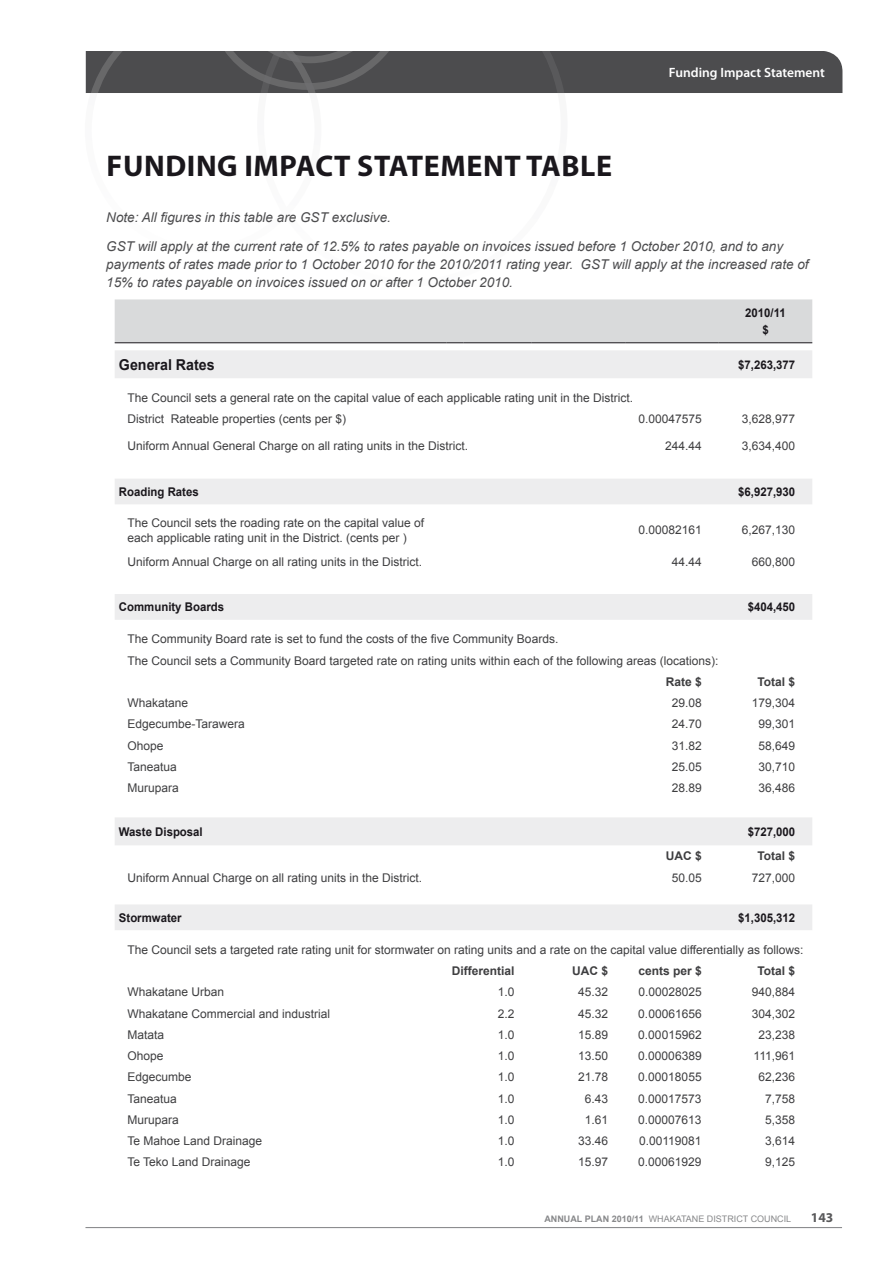
<style>
.page{position:relative;width:893px;height:1263px;background:#fff}
.page>*{position:absolute;margin:0;border:0;box-sizing:border-box;transform-origin:0 0}
.t1{font:700 30px "Myriad Pro";letter-spacing:.02em;color:#1a171c}
.t2{font:700 15px "Arial";color:#1a171c;scale:.95 1}
.t3{font:italic 13.5px/28.7px "Arial";color:#4c4c4e}
.t4{font:600 13.5px "Myriad Pro";color:#fff}
.t5{font:700 13.5px "Myriad Pro";color:#58585a}
.t6{font:12px/21.3px "Arial";color:#3e3e40}
.t7{font:700 12px/16.5px "Arial";color:#1a171c;text-align:center;scale:.95 1}
.t8{font:700 12px "Arial";color:#3e3e40}
.t9{font:9px "Arial";color:#87888a}
.s1{font-weight:700}
</style>
<div class="page">
<svg style="left:86px;top:51px;width:756px;height:42px;background:#4e4e50"></svg>
<hr style="left:85px;top:1227px;width:757px;height:1px;background:#87888a">
<svg style="left:115px;top:350px;width:697px;height:580px"></svg>
<div style="left:115px;top:299px;width:697px;height:44px;background:#d9dadb"></div>
<hr style="left:463px;top:342px;width:69px;height:1px;background:#1a171c">
<hr style="left:532px;top:342px;width:93px;height:1px;background:#1a171c">
<hr style="left:625px;top:342px;width:94px;height:1px;background:#1a171c">
<hr style="left:719px;top:342px;width:93px;height:1px;background:#1a171c">
<p class="t4" style="left:669px;top:64px;width:157px">Funding Impact Statement</p>
<h1 class="t1" style="left:107px;top:146px;width:507px">FUNDING IMPACT STATEMENT TABLE</h1>
<p class="t3" style="left:106px;top:204px;width:678px">Note: All figures in this table are GST exclusive.<br>GST will apply at the current rate of 12.5% to rates payable on invoices issued before 1 October 2010, and to any</p>
<p class="t3" style="left:106px;top:256px;width:704px;line-height:18px">payments of rates made prior to 1 October 2010 for the 2010/2011 rating year. GST will apply at the increased rate of<br>15% to rates payable on invoices issued on or after 1 October 2010.</p>
<p class="t7" style="left:745px;top:305px;width:44px">2010/11 $</p>
<p class="t2" style="left:119px;top:354px;width:102px">General Rates</p>
<p class="t7" style="left:738px;top:357px;width:62px">$7,263,377</p>
<p class="t6" style="left:127px;top:387px;width:507px">The Council sets a general rate on the capital value of each applicable rating unit in the District.<br>District Rateable properties (cents per $)</p>
<p class="t6" style="left:638px;top:408px;width:65px">0.00047575</p>
<p class="t6" style="left:742px;top:408px;width:55px">3,628,977</p>
<p class="t6" style="left:127px;top:435px;width:342px">U niform Annual General Charge on all rating units in the District.</p>
<p class="t6" style="left:665px;top:435px;width:38px">244.44</p>
<p class="t6" style="left:742px;top:435px;width:55px">3,634,400</p>
<p class="t7" style="left:119px;top:484px;width:86px">Roading Rates</p>
<p class="t7" style="left:738px;top:484px;width:62px">$6,927,930</p>
<p class="t6" style="left:127px;top:515px;width:298px;line-height:15px">The Council sets the roading rate on the capital value of each applicable rating unit in the District. (cents per )</p>
<p class="t6" style="left:638px;top:520px;width:65px">0.00082161</p>
<p class="t6" style="left:742px;top:520px;width:55px">6,267,130</p>
<p class="t6" style="left:127px;top:552px;width:296px">U niform Annual Charge on all rating units in the District.</p>
<p class="t6" style="left:672px;top:552px;width:32px">44.44</p>
<p class="t6" style="left:752px;top:552px;width:45px">660,800</p>
<p class="t7" style="left:119px;top:599px;width:112px">Community Boards</p>
<p class="t7" style="left:748px;top:599px;width:52px">$404,450</p>
<p class="t6" style="left:127px;top:628px;width:592px">The Community Board rate is set to fund the costs of the five Community Boards.<br>The Council sets a Community Board targeted rate on rating units within each of the following areas (locations):</p>
<p class="t8" style="left:666px;top:674px;width:38px">Rate $</p>
<p class="t8" style="left:757px;top:674px;width:39px">Total $</p>
<p class="t6" style="left:127px;top:692px;width:62px">Whakatane</p>
<p class="t6" style="left:672px;top:692px;width:32px">29.08</p>
<p class="t6" style="left:752px;top:692px;width:45px">179,304</p>
<p class="t6" style="left:127px;top:714px;width:119px">Edgecumbe-Tarawera</p>
<p class="t6" style="left:672px;top:714px;width:32px">24.70</p>
<p class="t6" style="left:759px;top:714px;width:38px">99,301</p>
<p class="t6" style="left:127px;top:735px;width:38px">Ohope</p>
<p class="t6" style="left:672px;top:735px;width:32px">31.82</p>
<p class="t6" style="left:759px;top:735px;width:38px">58,649</p>
<p class="t6" style="left:127px;top:756px;width:51px">Taneatua</p>
<p class="t6" style="left:672px;top:756px;width:32px">25.05</p>
<p class="t6" style="left:759px;top:756px;width:38px">30,710</p>
<p class="t6" style="left:127px;top:777px;width:53px">Murupara</p>
<p class="t6" style="left:672px;top:777px;width:32px">28.89</p>
<p class="t6" style="left:759px;top:777px;width:38px">36,486</p>
<p class="t7" style="left:119px;top:824px;width:90px">Waste Disposal</p>
<p class="t7" style="left:748px;top:824px;width:52px">$727,000</p>
<p class="t8" style="left:666px;top:848px;width:37px">UAC $</p>
<p class="t8" style="left:757px;top:848px;width:39px">Total $</p>
<p class="t6" style="left:127px;top:867px;width:296px">U niform Annual Charge on all rating units in the District.</p>
<p class="t6" style="left:672px;top:867px;width:32px">50.05</p>
<p class="t6" style="left:752px;top:867px;width:45px">727,000</p>
<p class="t7" style="left:119px;top:909px;width:68px">Stormwater</p>
<p class="t7" style="left:738px;top:909px;width:62px">$1,305,312</p>
<p class="t6" style="left:127px;top:939px;width:678px">The Council sets a targeted rate rating unit for stormwater on rating units and a rate on the capital value differentially as follows:</p>
<p class="t8" style="left:452px;top:963px;width:64px">Differential</p>
<p class="t8" style="left:572px;top:963px;width:37px">UAC $</p>
<p class="t8" style="left:638px;top:963px;width:65px">cents per $</p>
<p class="t8" style="left:757px;top:963px;width:39px">Total $</p>
<p class="t6" style="left:127px;top:981px;width:98px">Whakatane U rban</p>
<p class="t6" style="left:498px;top:981px;width:18px">1.0</p>
<p class="t6" style="left:578px;top:981px;width:32px">45.32</p>
<p class="t6" style="left:638px;top:981px;width:65px">0.00028025</p>
<p class="t6" style="left:752px;top:981px;width:45px">940,884</p>
<p class="t6" style="left:127px;top:1003px;width:204px">Whakatane Commercial and industrial</p>
<p class="t6" style="left:498px;top:1003px;width:18px">2.2</p>
<p class="t6" style="left:578px;top:1003px;width:32px">45.32</p>
<p class="t6" style="left:638px;top:1003px;width:65px">0.00061656</p>
<p class="t6" style="left:752px;top:1003px;width:45px">304,302</p>
<p class="t6" style="left:127px;top:1024px;width:38px">Matata</p>
<p class="t6" style="left:498px;top:1024px;width:18px">1.0</p>
<p class="t6" style="left:578px;top:1024px;width:32px">15.89</p>
<p class="t6" style="left:638px;top:1024px;width:65px">0.00015962</p>
<p class="t6" style="left:758px;top:1024px;width:38px">23,238</p>
<p class="t6" style="left:127px;top:1045px;width:38px">Ohope</p>
<p class="t6" style="left:498px;top:1045px;width:18px">1.0</p>
<p class="t6" style="left:578px;top:1045px;width:32px">13.50</p>
<p class="t6" style="left:638px;top:1045px;width:65px">0.00006389</p>
<p class="t6" style="left:754px;top:1045px;width:43px">111,961</p>
<p class="t6" style="left:127px;top:1066px;width:66px">Edgecumbe</p>
<p class="t6" style="left:498px;top:1066px;width:18px">1.0</p>
<p class="t6" style="left:578px;top:1066px;width:32px">21.78</p>
<p class="t6" style="left:638px;top:1066px;width:65px">0.00018055</p>
<p class="t6" style="left:758px;top:1066px;width:38px">62,236</p>
<p class="t6" style="left:127px;top:1088px;width:51px">Taneatua</p>
<p class="t6" style="left:498px;top:1088px;width:18px">1.0</p>
<p class="t6" style="left:585px;top:1088px;width:25px">6.43</p>
<p class="t6" style="left:638px;top:1088px;width:65px">0.00017573</p>
<p class="t6" style="left:765px;top:1088px;width:32px">7,758</p>
<p class="t6" style="left:127px;top:1109px;width:53px">Murupara</p>
<p class="t6" style="left:498px;top:1109px;width:18px">1.0</p>
<p class="t6" style="left:585px;top:1109px;width:25px">1.61</p>
<p class="t6" style="left:638px;top:1109px;width:65px">0.00007613</p>
<p class="t6" style="left:765px;top:1109px;width:32px">5,358</p>
<p class="t6" style="left:127px;top:1130px;width:136px">Te Mahoe Land Drainage</p>
<p class="t6" style="left:498px;top:1130px;width:18px">1.0</p>
<p class="t6" style="left:578px;top:1130px;width:32px">33.46</p>
<p class="t6" style="left:639px;top:1130px;width:64px">0.00119081</p>
<p class="t6" style="left:765px;top:1130px;width:32px">3,614</p>
<p class="t6" style="left:127px;top:1151px;width:125px">Te Teko Land Drainage</p>
<p class="t6" style="left:498px;top:1151px;width:18px">1.0</p>
<p class="t6" style="left:578px;top:1151px;width:32px">15.97</p>
<p class="t6" style="left:638px;top:1151px;width:65px">0.00061929</p>
<p class="t6" style="left:765px;top:1151px;width:32px">9,125</p>
<p class="t9" style="left:544px;top:1213px;width:248px"><span class="s1">Annual PLAN 2010/11</span> Whakatane District Council</p>
<p class="t5" style="left:811px;top:1208px;width:24px">143</p>
</div>
